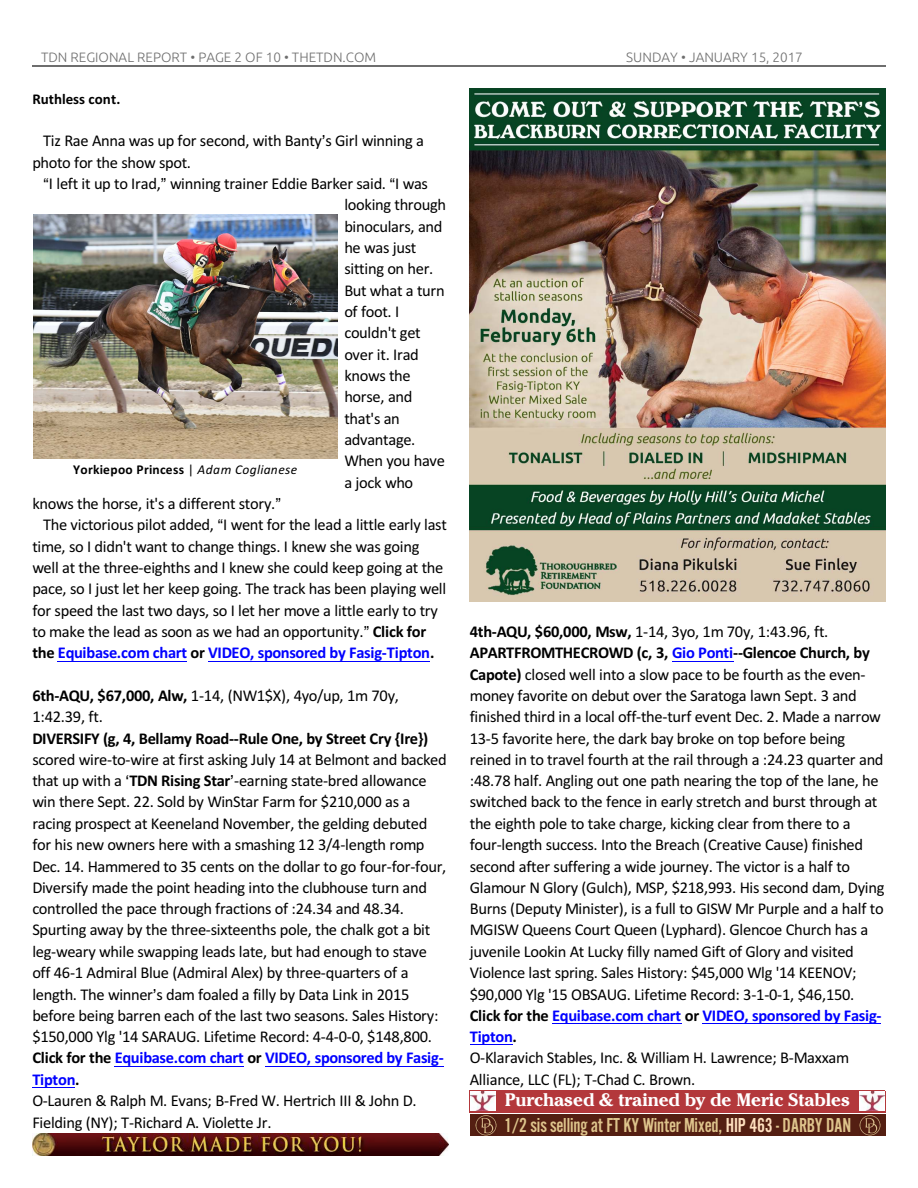
<style>
.page{position:relative;width:918px;height:1188px;background:#fff}
.page>*{position:absolute;margin:0;border:0;box-sizing:border-box;transform-origin:0 0}
.t1{font:21px "Alternate Gothic LT No 2";letter-spacing:-.01em;color:#dec48c}
.t2{font:700 18px "Cheltenham IT Cby BT";color:#fff}
.t3{font:16.5px/21.3px "Calibri";letter-spacing:-.02em;color:#000}
.t4{font:700 16.5px "Calibri";letter-spacing:-.025em;color:#00f}
.t5{font:700 16.5px "Calibri";letter-spacing:-.02em;color:#000}
.t6{font:700 15px "Calibri";color:#000}
.t7{font:300 13.5px "Ubuntu";color:#6e6e6e}
.t8{font:700 13.5px "Calibri";letter-spacing:.025em;color:#000}
.s1{font-weight:700}
.s2{color:#000}
.s3{font-weight:700;color:#00f}
.s4{font-weight:400}
.s5{font-weight:400;font-style:italic}
.s6{color:#ffe0bf}
</style>
<div class="page">
<hr style="left:32px;top:66px;width:853px;height:1px;background:#6e6e6e">
<img style="left:470px;top:88px;width:416px;height:514px">
<img style="left:33px;top:215px;width:305px;height:244px">
<hr style="left:58px;top:661px;width:129px;height:1px;background:#00f">
<hr style="left:208px;top:661px;width:222px;height:1px;background:#00f">
<hr style="left:115px;top:1066px;width:129px;height:1px;background:#00f">
<hr style="left:265px;top:1066px;width:179px;height:1px;background:#00f">
<hr style="left:32px;top:1087px;width:43px;height:1px;background:#00f">
<hr style="left:672px;top:661px;width:61px;height:1px;background:#00f">
<hr style="left:552px;top:1023px;width:129px;height:1px;background:#00f">
<hr style="left:703px;top:1023px;width:178px;height:1px;background:#00f">
<hr style="left:470px;top:1044px;width:43px;height:1px;background:#00f">
<img style="left:32px;top:1134px;width:416px;height:21px">
<div style="left:470px;top:1091px;width:415px;height:21px;background:#b3383b"></div>
<img style="left:470px;top:1091px;width:25px;height:20px">
<img style="left:860px;top:1091px;width:25px;height:20px">
<div style="left:470px;top:1115px;width:415px;height:21px;background:#541f12"></div>
<img style="left:475px;top:1115px;width:21px;height:21px">
<img style="left:859px;top:1115px;width:21px;height:21px">
<p class="t7" style="left:41px;top:51px;width:337px">TDN REGIONAL REPORT • PAGE 2 OF 10 • THETDN.COM</p>
<p class="t7" style="left:626px;top:51px;width:178px">SUNDAY • JANUARY 15, 2017</p>
<p class="t6" style="left:32px;top:92px;width:89px">Ruthless cont.</p>
<p class="t3" style="left:32px;top:132px;width:393px;text-indent:11px">Tiz Rae Anna was up for second, with Banty s Girl winning a photo for the show spot.</p>
<p class="t3" style="left:49px;top:174px;width:381px">I left it up to Irad, winning trainer Eddie Barker said. I was</p>
<p class="t3" style="left:344px;top:195px;width:103px">looking through</p>
<p class="t3" style="left:344px;top:217px;width:100px">binoculars, and</p>
<p class="t3" style="left:344px;top:238px;width:74px">he was just</p>
<p class="t3" style="left:344px;top:260px;width:91px">sitting on her.</p>
<p class="t3" style="left:344px;top:281px;width:102px">But what a turn</p>
<p class="t3" style="left:344px;top:302px;width:57px">of foot. I</p>
<p class="t3" style="left:344px;top:323px;width:78px">couldn't get</p>
<p class="t3" style="left:344px;top:345px;width:76px">over it. Irad</p>
<p class="t3" style="left:344px;top:366px;width:68px">knows the</p>
<p class="t3" style="left:344px;top:388px;width:70px">horse, and</p>
<p class="t3" style="left:344px;top:409px;width:57px">that's an</p>
<p class="t3" style="left:344px;top:430px;width:73px">advantage.</p>
<p class="t3" style="left:344px;top:451px;width:102px">When you have</p>
<p class="t3" style="left:344px;top:473px;width:70px">a jock who</p>
<p class="t3" style="left:32px;top:494px;width:245px">knows the horse, it's a different story.</p>
<p class="t3" style="left:43px;top:516px;width:405px">The victorious pilot added, I went for the lead a little early last</p>
<p class="t3" style="left:32px;top:537px;width:389px">time, so I didn't want to change things. I knew she was going</p>
<p class="t3" style="left:32px;top:558px;width:413px">well at the three-eighths and I knew she could keep going at the</p>
<p class="t3" style="left:32px;top:579px;width:415px">pace, so I just let her keep going. The track has been playing well</p>
<p class="t3" style="left:32px;top:601px;width:407px">for speed the last two days, so I let her move a little early to try</p>
<p class="t3" style="left:32px;top:622px;width:395px">to make the lead as soon as we had an opportunity. <span class="s1">Click for</span></p>
<p class="t4" style="left:32px;top:646px;width:404px"><span class="s2">the</span> Equibase.com chart <span class="s2">or</span> VIDEO, sponsored by Fasig-Tipton<span class="s2">.</span></p>
<p class="t3" style="left:32px;top:686px;width:368px"><span class="s1">6th-AQU, $67,000, Alw,</span> 1-14, (NW1$X), 4yo/up, 1m 70y,<br>1:42.39, ft.</p>
<p class="t5" style="left:32px;top:731px;width:398px">DIVERSIFY (g, 4, Bellamy Road--Rule One, by Street Cry {Ire})</p>
<p class="t3" style="left:32px;top:750px;width:416px">scored wire-to-wire at first asking July 14 at Belmont and backed that up with a <span class="s1">TDN Rising Star</span> -earning state-bred allowance win there Sept. 22. Sold by WinStar Farm for $210,000 as a racing prospect at Keeneland November, the gelding debuted for his new owners here with a smashing 12 3/4-length romp Dec. 14. Hammered to 35 cents on the dollar to go four-for-four, Diversify made the point heading into the clubhouse turn and controlled the pace through fractions of :24.34 and 48.34.<br>Spurting away by the three-sixteenths pole, the chalk got a bit leg-weary while swapping leads late, but had enough to stave off 46-1 Admiral Blue (Admiral Alex) by three-quarters of a length. The winner s dam foaled a filly by Data Link in 2015 before being barren each of the last two seasons. Sales History: $150,000 Ylg '14 SARAUG. Lifetime Record: 4-4-0-0, $148,800.<br><span class="s1">Click for the</span> <span class="s3">Equibase.com chart</span> <span class="s1">or</span> <span class="s3">VIDEO, sponsored by Fasig-Tipton</span><span class="s1">.<br></span>O-Lauren &amp; Ralph M. Evans; B-Fred W. Hertrich III &amp; John D.<br>Fielding (NY); T-Richard A. Violette Jr.</p>
<p class="t8" style="left:73px;top:464px;width:226px">Yorkiepoo Princess <span class="s4">|</span> <span class="s5">Adam Coglianese</span></p>
<p class="t3" style="left:470px;top:622px;width:416px"><span class="s1">4th-AQU, $60,000, Msw,</span> 1-14, 3yo, 1m 70y, 1:43.96, ft.<br><span class="s1">APARTFROMTHECROWD (c, 3,</span> <span class="s3">Gio Ponti</span><span class="s1">--Glencoe Church, by Capote)</span> closed well into a slow pace to be fourth as the even&shy;money favorite on debut over the Saratoga lawn Sept. 3 and finished third in a local off-the-turf event Dec. 2. Made a narrow 13-5 favorite here, the dark bay broke on top before being reined in to travel fourth at the rail through a :24.23 quarter and :48.78 half. Angling out one path nearing the top of the lane, he switched back to the fence in early stretch and burst through at the eighth pole to take charge, kicking clear from there to a four-length success. Into the Breach (Creative Cause) finished second after suffering a wide journey. The victor is a half to Glamour N Glory (Gulch), MSP, $218,993. His second dam, Dying Burns (Deputy Minister), is a full to GISW Mr Purple and a half to MGISW Queens Court Queen (Lyphard). Glencoe Church has a juvenile Lookin At Lucky filly named Gift of Glory and visited Violence last spring. Sales History: $45,000 Wlg '14 KEENOV; $90,000 Ylg '15 OBSAUG. Lifetime Record: 3-1-0-1, $46,150.<br><span class="s1">Click for the</span> <span class="s3">Equibase.com chart</span> <span class="s1">or</span> <span class="s3">VIDEO, sponsored by Fasig-Tipton</span><span class="s1">.<br></span>O-Klaravich Stables, Inc. &amp; William H. Lawrence; B-Maxxam Alliance, LLC (FL); T-Chad C. Brown.</p>
<p class="t2" style="left:505px;top:1092px;width:347px">Purchased &amp; trained by de Meric Stables</p>
<p class="t1" style="left:504px;top:1118px;width:349px">1/2 sis selling at FT KY Winter Mixed, <span class="s6">HIP 463</span> - DARBY DAN</p>
</div>
